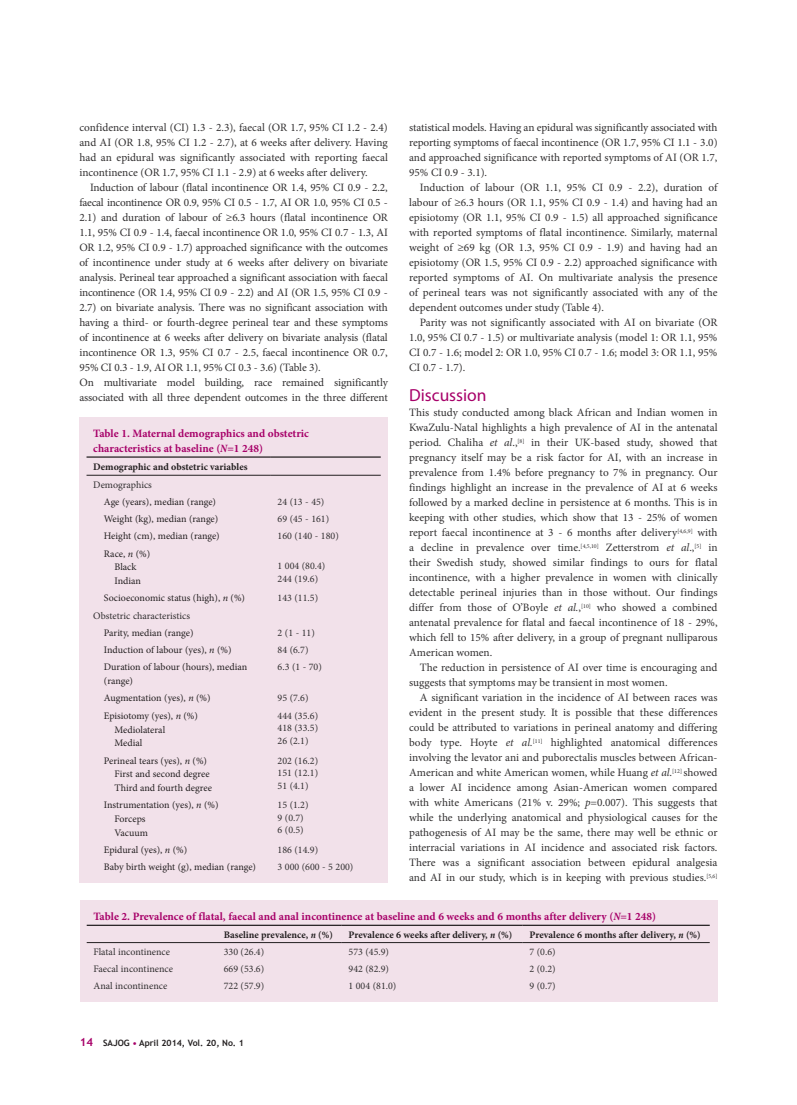
<style>
.page{position:relative;width:797px;height:1105px;background:#fff}
.page>*{position:absolute;margin:0;border:0;box-sizing:border-box;transform-origin:0 0}
.t1{font:17.5px "Myriad Pro";color:#a70169}
.t2{font:11.25px/15px "Minion Pro";letter-spacing:-.01em;color:#312f30;text-align:justify}
.t3{font:700 11.25px/15px "Minion Pro";color:#a70169}
.t4{font:10px/13.8px "Minion Pro";color:#231f20}
.t5{font:10px/12.5px "Minion Pro";color:#312f30}
.t6{font:700 10px "Minion Pro";color:#231f20}
.t7{font:700 8.75px "Trebuchet MS";color:#231f20}
.s1{font-style:italic}
.s2{font-style:italic;font-stretch:condensed}
.s3{font-size:11.25px;color:#a70169}
.s4{color:#a70169}
</style>
<div class="page">
<div style="left:79px;top:417px;width:309px;height:465px;background:#f2e1ea"></div>
<hr style="left:86px;top:456px;width:185px;height:2px;background:#231f20">
<hr style="left:271px;top:456px;width:110px;height:2px;background:#231f20">
<hr style="left:86px;top:475px;width:185px;height:1px;background:#231f20">
<hr style="left:271px;top:475px;width:110px;height:1px;background:#231f20">
<div style="left:80px;top:900px;width:637px;height:101px;background:#f2e1ea"></div>
<hr style="left:87px;top:925px;width:130px;height:1px;background:#231f20">
<hr style="left:217px;top:925px;width:125px;height:1px;background:#231f20">
<hr style="left:342px;top:925px;width:180px;height:1px;background:#231f20">
<hr style="left:522px;top:925px;width:187px;height:1px;background:#231f20">
<hr style="left:87px;top:942px;width:130px;height:1px;background:#231f20">
<hr style="left:217px;top:942px;width:125px;height:1px;background:#231f20">
<hr style="left:342px;top:942px;width:180px;height:1px;background:#231f20">
<hr style="left:522px;top:942px;width:187px;height:1px;background:#231f20">
<p class="t2" style="left:409px;top:120px;width:310px">statistical models. Having an epidural was significantly associated with reporting symptoms of faecal incontinence (OR 1.7, 95% CI 1.1 - 3.0) and approached significance with reported symptoms of AI (OR 1.7, 95% CI 0.9 - 3.1).</p>
<p class="t2" style="left:409px;top:180px;width:310px;text-indent:11px">Induction of labour (OR 1.1, 95% CI 0.9 - 2.2), duration of labour of ≥6.3 hours (OR 1.1, 95% CI 0.9 - 1.4) and having had an episiotomy (OR 1.1, 95% CI 0.9 - 1.5) all approached significance with reported symptoms of flatal incontinence. Similarly, maternal weight of ≥69 kg (OR 1.3, 95% CI 0.9 - 1.9) and having had an episiotomy (OR 1.5, 95% CI 0.9 - 2.2) approached significance with reported symptoms of AI. On multivariate analysis the presence of perineal tears was not significantly associated with any of the dependent outcomes under study (Table 4).</p>
<p class="t2" style="left:409px;top:315px;width:310px;text-indent:11px">Parity was not significantly associated with AI on bivariate (OR 1.0, 95% CI 0.7 - 1.5) or multivariate analysis (model 1: OR 1.1, 95% CI 0.7 - 1.6; model 2: OR 1.0, 95% CI 0.7 - 1.6; model 3: OR 1.1, 95% CI 0.7 - 1.7).</p>
<h1 class="t1" style="left:409px;top:385px;width:79px">Discussion</h1>
<p class="t2" style="left:409px;top:405px;width:310px">This study conducted among black African and Indian women in KwaZulu-Natal highlights a high prevalence of AI in the antenatal period. Chaliha <span class="s1">et al</span>.,<sup>[8]</sup> in their UK-based study, showed that pregnancy itself may be a risk factor for AI, with an increase in prevalence from 1.4% before pregnancy to 7% in pregnancy. Our findings highlight an increase in the prevalence of AI at 6 weeks followed by a marked decline in persistence at 6 months. This is in keeping with other studies, which show that 13 - 25% of women report faecal incontinence at 3 - 6 months after delivery<sup>[4,6,9]</sup> with a decline in prevalence over time.<sup>[4,5,10]</sup> Zetterstrom <span class="s1">et al</span>.,<sup>[5]</sup> in their Swedish study, showed similar findings to ours for flatal incontinence, with a higher prevalence in women with clinically detectable perineal injuries than in those without. Our findings differ from those of O’Boyle <span class="s1">et al.</span>,<sup>[10]</sup> who showed a combined antenatal prevalence for flatal and faecal incontinence of 18 - 29%, which fell to 15% after delivery, in a group of pregnant nulliparous American women.</p>
<p class="t2" style="left:409px;top:660px;width:310px;text-indent:11px">The reduction in persistence of AI over time is encouraging and suggests that symptoms may be transient in most women.</p>
<p class="t2" style="left:409px;top:690px;width:310px;text-indent:11px">A significant variation in the incidence of AI between races was evident in the present study. It is possible that these differences could be attributed to variations in perineal anatomy and differing body type. Hoyte <span class="s1">et al.</span><sup>[11]</sup> highlighted anatomical differences involving the levator ani and puborectalis muscles between African-American and white American women, while Huang <span class="s1">et al</span>.<sup>[12]</sup> showed a lower AI incidence among Asian-American women compared with white Americans (21% v. 29%; <span class="s1">p</span>=0.007). This suggests that while the underlying anatomical and physiological causes for the pathogenesis of AI may be the same, there may well be ethnic or interracial variations in AI incidence and associated risk factors.<br>There was a significant association between epidural analgesia and AI in our study, which is in keeping with previous studies.<sup>[5,6]</sup></p>
<p class="t2" style="left:79px;top:120px;width:310px">confidence interval (CI) 1.3 - 2.3), faecal (OR 1.7, 95% CI 1.2 - 2.4) and AI (OR 1.8, 95% CI 1.2 - 2.7), at 6 weeks after delivery. Having had an epidural was significantly associated with reporting faecal incontinence (OR 1.7, 95% CI 1.1 - 2.9) at 6 weeks after delivery.</p>
<p class="t2" style="left:79px;top:180px;width:310px;text-align:left;text-indent:11px">Induction of labour (flatal incontinence OR 1.4, 95% CI 0.9 - 2.2, faecal incontinence OR 0.9, 95% CI 0.5 - 1.7, AI OR 1.0, 95% CI 0.5 - 2.1) and duration of labour of ≥6.3 hours (flatal incontinence OR 1.1, 95% CI 0.9 - 1.4, faecal incontinence OR 1.0, 95% CI 0.7 - 1.3, AI OR 1.2, 95% CI 0.9 - 1.7) approached significance with the outcomes of incontinence under study at 6 weeks after delivery on bivariate analysis. Perineal tear approached a significant association with faecal incontinence (OR 1.4, 95% CI 0.9 - 2.2) and AI (OR 1.5, 95% CI 0.9 - 2.7) on bivariate analysis. There was no significant association with having a third- or fourth-degree perineal tear and these symptoms of incontinence at 6 weeks after delivery on bivariate analysis (flatal incontinence OR 1.3, 95% CI 0.7 - 2.5, faecal incontinence OR 0.7, 95% CI 0.3 - 1.9, AI OR 1.1, 95% CI 0.3 - 3.6) (Table 3).<br>On multivariate model building, race remained significantly associated with all three dependent outcomes in the three different</p>
<p class="t3" style="left:93px;top:426px;width:217px">Table 1. Maternal demographics and obstetric characteristics at baseline (<span class="s2">N</span>=1 248)</p>
<p class="t6" style="left:93px;top:460px;width:156px">Demographic and obstetric variables</p>
<p class="t5" style="left:93px;top:478px;width:60px">Demographics</p>
<p class="t4" style="left:104px;top:495px;width:114px">Age (years), median (range)</p>
<p class="t5" style="left:277px;top:495px;width:48px">24 (13 - 45)</p>
<p class="t4" style="left:104px;top:512px;width:116px">Weight (kg), median (range)</p>
<p class="t5" style="left:277px;top:513px;width:53px">69 (45 - 161)</p>
<p class="t4" style="left:104px;top:529px;width:117px">Height (cm), median (range)</p>
<p class="t5" style="left:277px;top:530px;width:63px">160 (140 - 180)</p>
<p class="t4" style="left:104px;top:547px;width:48px;text-align:center">Race, <span class="s1">n</span> (%)<br>Black<br>Indian</p>
<p class="t5" style="left:277px;top:560px;width:49px">1 004 (80.4)<br>244 (19.6)</p>
<p class="t4" style="left:104px;top:591px;width:143px">Socioeconomic status (high), <span class="s1">n</span> (%)</p>
<p class="t5" style="left:277px;top:592px;width:42px">143 (11.5)</p>
<p class="t5" style="left:93px;top:609px;width:98px">Obstetric characteristics</p>
<p class="t4" style="left:104px;top:626px;width:91px">Parity, median (range)</p>
<p class="t5" style="left:277px;top:626px;width:39px">2 (1 - 11)</p>
<p class="t4" style="left:104px;top:643px;width:129px">Induction of labour (yes), <span class="s1">n</span> (%)</p>
<p class="t5" style="left:277px;top:644px;width:32px">84 (6.7)</p>
<p class="t4" style="left:104px;top:660px;width:145px">Duration of labour (hours), median (range)</p>
<p class="t5" style="left:277px;top:661px;width:46px">6.3 (1 - 70)</p>
<p class="t4" style="left:104px;top:691px;width:108px">Augmentation (yes), <span class="s1">n</span> (%)</p>
<p class="t5" style="left:277px;top:692px;width:32px">95 (7.6)</p>
<p class="t4" style="left:114px;top:709px;width:85px;text-indent:-11px">Episiotomy (yes), <span class="s1">n</span> (%)<br>Mediolateral<br>Medial</p>
<p class="t5" style="left:277px;top:709px;width:42px;text-align:justify">444 (35.6)<br>418 (33.5)<br>26 (2.1)</p>
<p class="t4" style="left:114px;top:753px;width:99px;text-indent:-11px">Perineal tears (yes), <span class="s1">n</span> (%)<br>First and second degree<br>Third and fourth degree</p>
<p class="t5" style="left:277px;top:754px;width:42px;text-align:justify">202 (16.2)<br>151 (12.1)<br>51 (4.1)</p>
<p class="t4" style="left:114px;top:798px;width:105px;text-indent:-11px">Instrumentation (yes), <span class="s1">n</span> (%)<br>Forceps<br>Vacuum</p>
<p class="t5" style="left:277px;top:799px;width:32px">15 (1.2)<br>9 (0.7)<br>6 (0.5)</p>
<p class="t4" style="left:104px;top:843px;width:85px">Epidural (yes), <span class="s1">n</span> (%)</p>
<p class="t5" style="left:277px;top:844px;width:42px">186 (14.9)</p>
<p class="t4" style="left:104px;top:860px;width:154px">Baby birth weight (g), median (range)</p>
<p class="t5" style="left:277px;top:861px;width:77px">3 000 (600 - 5 200)</p>
<p class="t3" style="left:93px;top:909px;width:564px">Table 2. Prevalence of flatal, faecal and anal incontinence at baseline and 6 weeks and 6 months after delivery (<span class="s2">N</span>=1 248)</p>
<p class="t6" style="left:224px;top:927px;width:111px">Baseline prevalence, <span class="s2">n</span> (%)</p>
<p class="t6" style="left:348px;top:927px;width:165px">Prevalence 6 weeks after delivery, <span class="s2">n</span> (%)</p>
<p class="t6" style="left:529px;top:927px;width:173px">Prevalence 6 months after delivery, <span class="s2">n</span> (%)</p>
<p class="t5" style="left:93px;top:945px;width:78px">Flatal incontinence</p>
<p class="t5" style="left:224px;top:945px;width:42px">330 (26.4)</p>
<p class="t5" style="left:348px;top:945px;width:42px">573 (45.9)</p>
<p class="t5" style="left:529px;top:945px;width:28px">7 (0.6)</p>
<p class="t5" style="left:93px;top:963px;width:81px">Faecal incontinence</p>
<p class="t5" style="left:224px;top:963px;width:42px">669 (53.6)</p>
<p class="t5" style="left:348px;top:963px;width:42px">942 (82.9)</p>
<p class="t5" style="left:529px;top:963px;width:28px">2 (0.2)</p>
<p class="t5" style="left:93px;top:980px;width:75px">Anal incontinence</p>
<p class="t5" style="left:224px;top:980px;width:42px">722 (57.9)</p>
<p class="t5" style="left:348px;top:980px;width:49px">1 004 (81.0)</p>
<p class="t5" style="left:529px;top:980px;width:28px">9 (0.7)</p>
<p class="t7" style="left:80px;top:1038px;width:166px"><span class="s3">14</span> SAJOG <span class="s4">•</span> April 2014, Vol. 20, No. 1</p>
</div>
